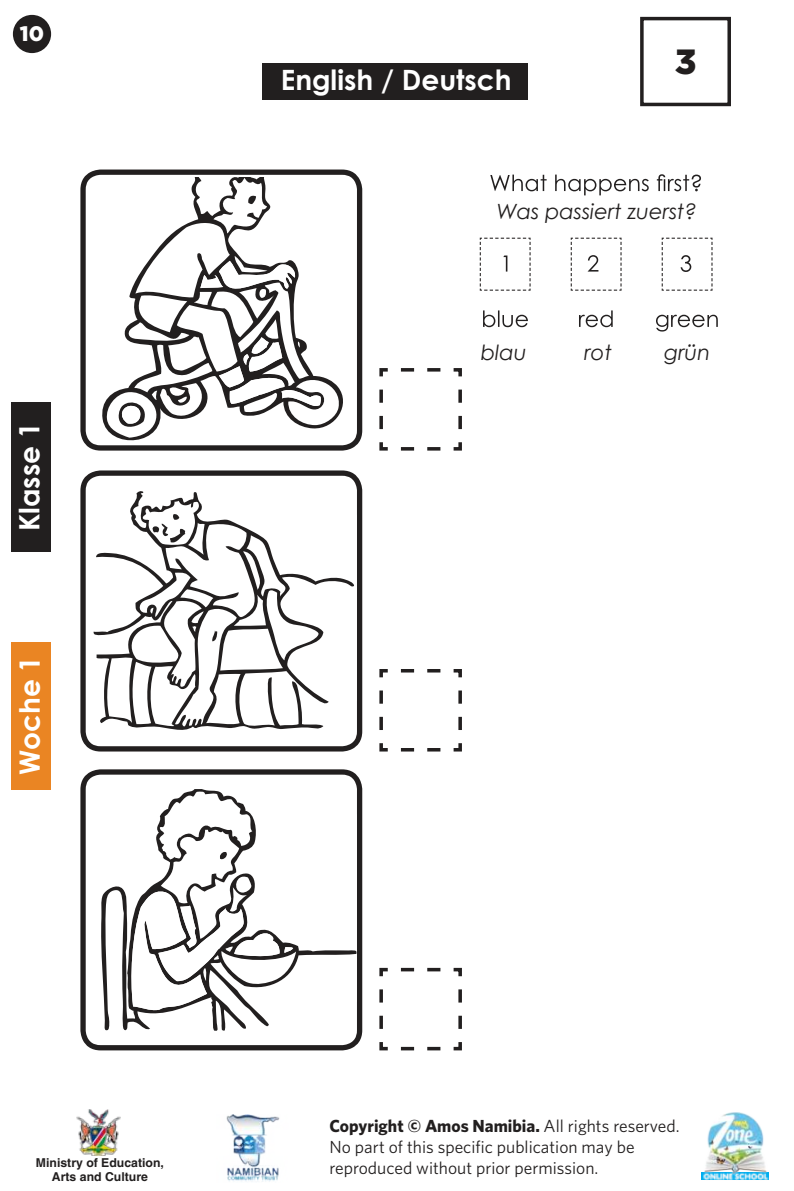
<style>
.page{position:relative;width:794px;height:1191px;background:#fff}
.page>*{position:absolute;margin:0;border:0;box-sizing:border-box;transform-origin:0 0}
.t1{font:900 35px "Gotham";color:#221f1f}
.t2{font:700 28px "Century Gothic";color:#fff}
.t3{font:italic 21px "Century Gothic";color:#221f1f}
.t4{font:900 21px "Gotham";color:#fff}
.t5{font:17.5px/21px "Whitney";color:#221f1f}
.t6{font:700 12.25px/14px "Helvetica";color:#221f1f;text-align:center}
.s1{font-weight:700}
</style>
<div class="page">
<div style="left:13px;top:15px;width:38px;height:38px;background:#221f1f;border-radius:50%"></div>
<img style="left:701px;top:1112px;width:68px;height:68px">
<img style="left:77px;top:1109px;width:44px;height:46px">
<div style="left:640px;top:17px;width:91px;height:89px;border:4px solid #221f1f"></div>
<img style="left:226px;top:1114px;width:54px;height:68px">
<svg style="left:479px;top:195px;width:236px;height:137px"></svg>
<svg style="left:490px;top:174px;width:211px;height:21px"></svg>
<svg style="left:480px;top:238px;width:232px;height:53px"></svg>
<svg style="left:483px;top:310px;width:45px;height:17px"></svg>
<svg style="left:579px;top:310px;width:33px;height:17px"></svg>
<svg style="left:656px;top:315px;width:62px;height:16px"></svg>
<svg style="left:80px;top:169px;width:282px;height:281px"></svg>
<svg style="left:95px;top:177px;width:252px;height:266px"></svg>
<svg style="left:105px;top:177px;width:238px;height:261px"></svg>
<svg style="left:80px;top:470px;width:282px;height:281px"></svg>
<svg style="left:93px;top:490px;width:261px;height:241px"></svg>
<svg style="left:80px;top:769px;width:282px;height:281px"></svg>
<svg style="left:93px;top:789px;width:264px;height:241px"></svg>
<svg style="left:379px;top:368px;width:83px;height:82px"></svg>
<svg style="left:379px;top:669px;width:83px;height:82px"></svg>
<svg style="left:379px;top:968px;width:83px;height:82px"></svg>
<div style="left:263px;top:63px;width:265px;height:36px;background:#221f1f"></div>
<div style="left:11px;top:642px;width:39px;height:147px;background:#ea8523"></div>
<div style="left:11px;top:402px;width:39px;height:149px;background:#221f1f"></div>
<p class="t4" style="left:20px;top:24px;width:26px">10</p>
<h2 class="t2" style="left:18px;top:531px;width:110px;rotate:-90deg">Klasse 1</h2>
<h2 class="t2" style="left:18px;top:775px;width:121px;rotate:-90deg">Woche 1</h2>
<h2 class="t2" style="left:281px;top:68px;width:232px">English / Deutsch</h2>
<h1 class="t1" style="left:674px;top:46px;width:23px">3</h1>
<p class="t3" style="left:497px;top:203px;width:201px">Was passiert zuerst?</p>
<p class="t3" style="left:481px;top:344px;width:47px">blau</p>
<p class="t3" style="left:584px;top:344px;width:29px">rot</p>
<p class="t3" style="left:664px;top:344px;width:48px">grün</p>
<p class="t6" style="left:36px;top:1157px;width:129px">Ministry of Education,<br>Arts and Culture</p>
<p class="t5" style="left:329px;top:1116px;width:352px"><span class="s1">Copyright © Amos Namibia.</span> All rights reserved.<br>No part of this specific publication may be reproduced without prior permission.</p>
</div>
